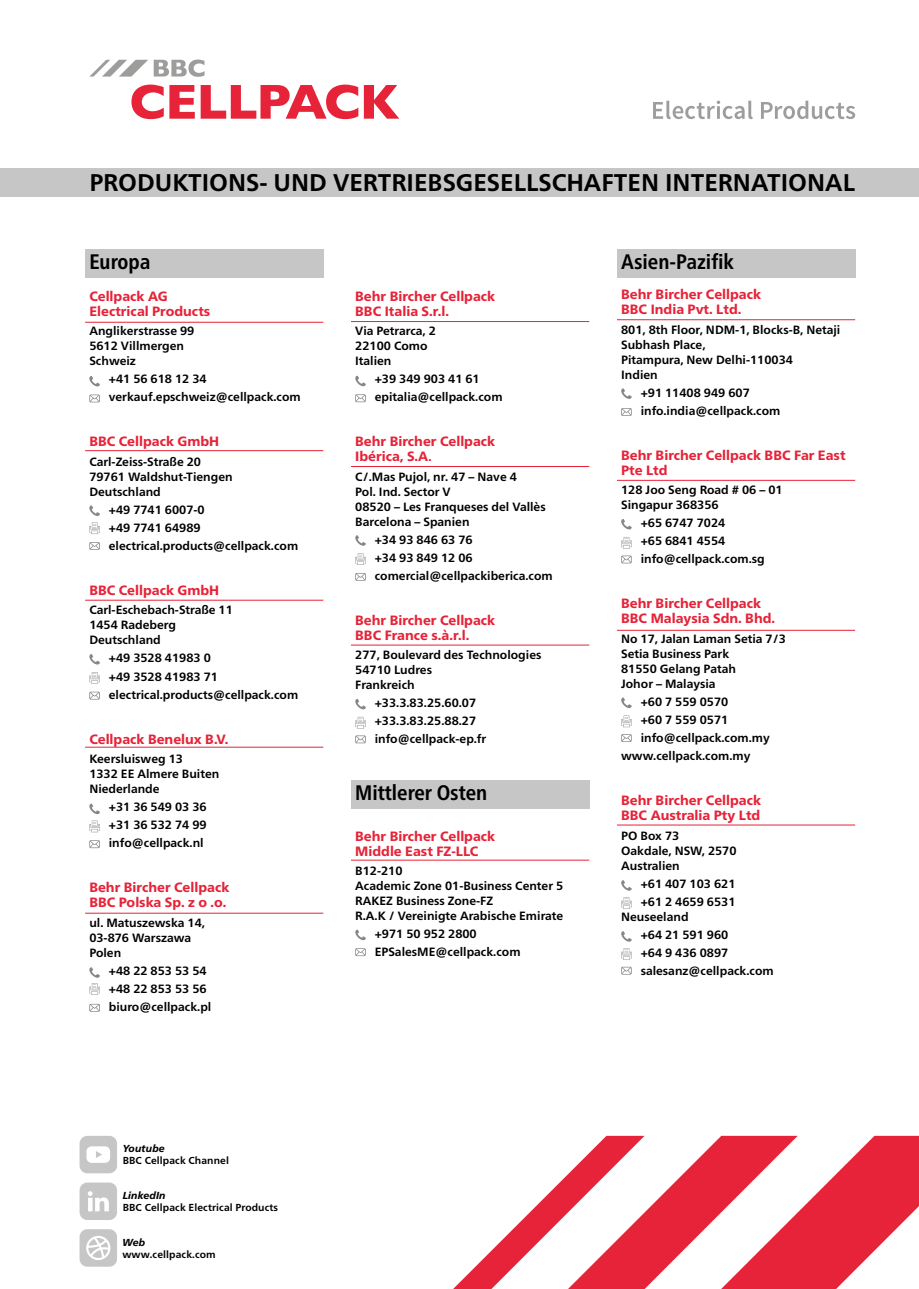
<style>
.page{position:relative;width:919px;height:1289px;background:#fff}
.page>*{position:absolute;margin:0;border:0;box-sizing:border-box;transform-origin:0 0}
.t1{font:700 24.15px "Frutiger Neue LTW1 G";color:#000}
.t2{font:700 condensed 21px "Frutiger Neue LTW1 G";color:#000}
.t3{font:800 13.5px/15px "Frutiger Neue LTW1 G";color:#e62338}
.t4{font:700 12px/15px "Frutiger Neue LTW1 G";color:#000}
.t5{font:700 10.2px "Frutiger Neue LTW1 G";letter-spacing:.01em;color:#000}
.t6{font:italic 800 10.2px "Frutiger Neue LTW1 G";letter-spacing:.01em;color:#000}
.s1{font-size:12px}
</style>
<div class="page">
<div style="left:0;top:168px;width:918px;height:29px;background:#c6c6c6"></div>
<div style="left:617px;top:249px;width:238px;height:29px;background:#c6c6c6"></div>
<div style="left:351px;top:779px;width:238px;height:29px;background:#c6c6c6"></div>
<div style="left:85px;top:249px;width:238px;height:29px;background:#c6c6c6"></div>
<svg style="left:89px;top:376px;width:11px;height:10px"></svg>
<svg style="left:89px;top:394px;width:11px;height:8px"></svg>
<svg style="left:89px;top:505px;width:11px;height:11px"></svg>
<svg style="left:89px;top:522px;width:11px;height:12px"></svg>
<svg style="left:89px;top:542px;width:11px;height:8px"></svg>
<svg style="left:89px;top:654px;width:11px;height:10px"></svg>
<svg style="left:89px;top:672px;width:11px;height:11px"></svg>
<svg style="left:89px;top:691px;width:11px;height:8px"></svg>
<svg style="left:89px;top:803px;width:11px;height:11px"></svg>
<svg style="left:89px;top:820px;width:11px;height:12px"></svg>
<svg style="left:89px;top:840px;width:11px;height:8px"></svg>
<svg style="left:89px;top:967px;width:11px;height:10px"></svg>
<svg style="left:89px;top:983px;width:11px;height:11px"></svg>
<svg style="left:89px;top:1003px;width:11px;height:8px"></svg>
<svg style="left:355px;top:376px;width:11px;height:10px"></svg>
<svg style="left:355px;top:394px;width:11px;height:8px"></svg>
<svg style="left:355px;top:535px;width:11px;height:11px"></svg>
<svg style="left:355px;top:553px;width:11px;height:12px"></svg>
<svg style="left:355px;top:573px;width:11px;height:8px"></svg>
<svg style="left:355px;top:698px;width:11px;height:11px"></svg>
<svg style="left:355px;top:716px;width:11px;height:12px"></svg>
<svg style="left:355px;top:735px;width:11px;height:8px"></svg>
<svg style="left:355px;top:929px;width:11px;height:11px"></svg>
<svg style="left:355px;top:948px;width:11px;height:8px"></svg>
<svg style="left:621px;top:388px;width:10px;height:11px"></svg>
<svg style="left:621px;top:408px;width:10px;height:8px"></svg>
<svg style="left:621px;top:519px;width:10px;height:10px"></svg>
<svg style="left:621px;top:537px;width:10px;height:11px"></svg>
<svg style="left:621px;top:555px;width:10px;height:8px"></svg>
<svg style="left:621px;top:697px;width:10px;height:11px"></svg>
<svg style="left:621px;top:715px;width:10px;height:12px"></svg>
<svg style="left:621px;top:734px;width:10px;height:8px"></svg>
<svg style="left:621px;top:880px;width:10px;height:10px"></svg>
<svg style="left:621px;top:897px;width:10px;height:11px"></svg>
<svg style="left:621px;top:931px;width:10px;height:10px"></svg>
<svg style="left:621px;top:948px;width:10px;height:11px"></svg>
<svg style="left:621px;top:966px;width:10px;height:8px"></svg>
<hr style="left:85px;top:322px;width:238px;height:1px;background:#e62338">
<hr style="left:85px;top:450px;width:238px;height:1px;background:#e62338">
<hr style="left:85px;top:600px;width:238px;height:1px;background:#e62338">
<hr style="left:85px;top:746px;width:238px;height:1px;background:#e62338">
<hr style="left:85px;top:912px;width:238px;height:1px;background:#e62338">
<hr style="left:351px;top:859px;width:238px;height:1px;background:#e62338">
<hr style="left:351px;top:321px;width:238px;height:1px;background:#e62338">
<hr style="left:351px;top:466px;width:238px;height:1px;background:#e62338">
<hr style="left:351px;top:644px;width:238px;height:1px;background:#e62338">
<hr style="left:617px;top:319px;width:238px;height:1px;background:#e62338">
<hr style="left:617px;top:480px;width:238px;height:1px;background:#e62338">
<hr style="left:617px;top:630px;width:238px;height:1px;background:#e62338">
<hr style="left:617px;top:824px;width:238px;height:1px;background:#e62338">
<svg style="left:131px;top:85px;width:64px;height:34px"></svg>
<svg style="left:201px;top:85px;width:157px;height:34px"></svg>
<svg style="left:364px;top:85px;width:35px;height:34px"></svg>
<svg style="left:89px;top:60px;width:59px;height:17px"></svg>
<svg style="left:154px;top:60px;width:50px;height:17px"></svg>
<svg style="left:653px;top:101px;width:99px;height:18px"></svg>
<svg style="left:761px;top:101px;width:94px;height:18px"></svg>
<div style="left:80px;top:1135px;width:37px;height:38px;background:#c6c6c6;border-radius:8px"></div>
<svg style="left:86px;top:1146px;width:24px;height:16px"></svg>
<div style="left:80px;top:1229px;width:37px;height:37px;background:#c6c6c6;border-radius:8px"></div>
<svg style="left:86px;top:1236px;width:25px;height:24px"></svg>
<div style="left:80px;top:1182px;width:37px;height:37px;background:#c6c6c6;border-radius:8px"></div>
<svg style="left:88px;top:1191px;width:21px;height:20px"></svg>
<svg style="left:454px;top:1135px;width:464px;height:153px"></svg>
<h1 class="t1" style="left:89px;top:165px;width:767px">PRODUKTIONS- UND VERTRIEBSGESELLSCHAFTEN INTERNATIONAL</h1>
<h2 class="t2" style="left:89px;top:246px;width:63px">Europa</h2>
<p class="t3" style="left:89px;top:287px;width:122px">Cellpack AG<br>Electrical Products</p>
<p class="t4" style="left:89px;top:323px;width:106px">Anglikerstrasse 99<br>5612 Villmergen<br>Schweiz</p>
<p class="t4" style="left:109px;top:369px;width:193px;line-height:18px">+41 56 618 12 34 verkauf.epschweiz@cellpack.com</p>
<p class="t3" style="left:89px;top:433px;width:131px">BBC Cellpack GmbH</p>
<p class="t4" style="left:89px;top:453px;width:145px">Carl-Zeiss-Straße 20<br>79761 Waldshut-Tiengen<br>Deutschland</p>
<p class="t4" style="left:109px;top:500px;width:191px;line-height:18px">+49 7741 6007-0<br>+49 7741 64989 electrical.products@cellpack.com</p>
<p class="t3" style="left:89px;top:581px;width:131px">BBC Cellpack GmbH</p>
<p class="t4" style="left:89px;top:602px;width:145px">Carl-Eschebach-Straße 11<br>1454 Radeberg<br>Deutschland</p>
<p class="t4" style="left:109px;top:648px;width:191px;line-height:18px">+49 3528 41983 0<br>+49 3528 41983 71 electrical.products@cellpack.com</p>
<p class="t3" style="left:89px;top:730px;width:141px">Cellpack Benelux B.V.</p>
<p class="t4" style="left:89px;top:750px;width:131px">Keersluisweg 13<br>1332 EE Almere Buiten<br>Niederlande</p>
<p class="t4" style="left:109px;top:797px;width:99px;line-height:18px;text-align:justify">+31 36 549 03 36 +31 36 532 74 99 info@cellpack.nl</p>
<p class="t3" style="left:89px;top:878px;width:141px">Behr Bircher Cellpack<br>BBC Polska Sp. z o .o.</p>
<p class="t4" style="left:89px;top:914px;width:117px">ul. Matuszewska 14,<br>03-876 Warszawa<br>Polen</p>
<p class="t4" style="left:109px;top:960px;width:104px;line-height:18px">+48 22 853 53 54 +48 22 853 53 56 biuro@cellpack.pl</p>
<p class="t6" style="left:123px;top:1141px;width:44px">Youtube</p>
<p class="t5" style="left:123px;top:1153px;width:108px">BBC Cellpack Channel</p>
<p class="t6" style="left:123px;top:1188px;width:44px">LinkedIn</p>
<p class="t5" style="left:123px;top:1200px;width:157px">BBC Cellpack Electrical Products</p>
<p class="t6" style="left:122px;top:1234px;width:24px">Web</p>
<p class="t5" style="left:122px;top:1246px;width:95px">www.cellpack.com</p>
<p class="t3" style="left:355px;top:287px;width:141px">Behr Bircher Cellpack<br>BBC Italia S.r.l.</p>
<p class="t4" style="left:355px;top:322px;width:82px">Via Petrarca, 2<br>22100 Como<br>Italien</p>
<p class="t4" style="left:375px;top:369px;width:129px;line-height:18px">+39 349 903 41 61 epitalia@cellpack.com</p>
<p class="t3" style="left:355px;top:433px;width:141px">Behr Bircher Cellpack<br>Ibérica, S.A<span class="s1">.</span></p>
<p class="t4" style="left:355px;top:468px;width:192px">C/.Mas Pujol, nr. 47 – Nave 4<br>Pol. Ind. Sector V<br>08520 – Les Franqueses del Vallès<br>Barcelona – Spanien</p>
<p class="t4" style="left:375px;top:529px;width:179px;line-height:18px">+34 93 846 63 76<br>+34 93 849 12 06 comercial@cellpackiberica.com</p>
<p class="t3" style="left:355px;top:611px;width:141px">Behr Bircher Cellpack<br>BBC France s.à.r.l.</p>
<p class="t4" style="left:355px;top:646px;width:188px">277, Boulevard des Technologies<br>54710 Ludres<br>Frankreich</p>
<p class="t4" style="left:375px;top:693px;width:113px;line-height:18px">+33.3.83.25.60.07 +33.3.83.25.88.27 info@cellpack-ep.fr</p>
<h2 class="t2" style="left:355px;top:776px;width:134px">Mittlerer Osten</h2>
<p class="t3" style="left:355px;top:827px;width:141px">Behr Bircher Cellpack<br>Middle East FZ-LLC</p>
<p class="t4" style="left:355px;top:862px;width:209px">B12-210<br>Academic Zone 01-Business Center 5<br>RAKEZ Business Zone-FZ<br>R.A.K / Vereinigte Arabische Emirate</p>
<p class="t4" style="left:375px;top:924px;width:147px;line-height:18px">+971 50 952 2800<br>EPSalesME@cellpack.com</p>
<h2 class="t2" style="left:621px;top:246px;width:114px">Asien-Pazifik</h2>
<p class="t3" style="left:621px;top:286px;width:141px">Behr Bircher Cellpack<br>BBC India Pvt. Ltd.</p>
<p class="t4" style="left:621px;top:321px;width:221px">801, 8th Floor, NDM-1, Blocks-B, Netaji<br>Subhash Place,<br>Pitampura, New Delhi-110034<br>Indien</p>
<p class="t4" style="left:640px;top:383px;width:141px;line-height:18px">+91 11408 949 607 info.india@cellpack.com</p>
<p class="t3" style="left:621px;top:446px;width:226px">Behr Bircher Cellpack BBC Far East<br>Pte Ltd</p>
<p class="t4" style="left:621px;top:482px;width:163px">128 Joo Seng Road # 06 – 01<br>Singapur 368356</p>
<p class="t4" style="left:640px;top:513px;width:126px;line-height:18px">+65 6747 7024<br>+65 6841 4554 info@cellpack.com.sg</p>
<p class="t3" style="left:621px;top:595px;width:155px">Behr Bircher Cellpack<br>BBC Malaysia Sdn. Bhd.</p>
<p class="t4" style="left:621px;top:630px;width:166px">No 17, Jalan Laman Setia 7/3<br>Setia Business Park<br>81550 Gelang Patah<br>Johor – Malaysia</p>
<p class="t4" style="left:640px;top:693px;width:89px">+60 7 559 0570</p>
<p class="t4" style="left:640px;top:711px;width:89px">+60 7 559 0571</p>
<p class="t4" style="left:640px;top:729px;width:131px">info@cellpack.com.my</p>
<p class="t4" style="left:621px;top:747px;width:131px">www.cellpack.com.my</p>
<p class="t3" style="left:621px;top:791px;width:141px">Behr Bircher Cellpack<br>BBC Australia Pty Ltd</p>
<p class="t4" style="left:621px;top:827px;width:117px">PO Box 73<br>Oakdale, NSW, 2570<br>Australien</p>
<p class="t4" style="left:640px;top:873px;width:96px;line-height:18px">+61 407 103 621 +61 2 4659 6531</p>
<p class="t4" style="left:640px;top:906px;width:134px;line-height:18px;text-indent:-20px">Neuseeland<br>+64 21 591 960<br>+64 9 436 0897 salesanz@cellpack.com</p>
</div>
